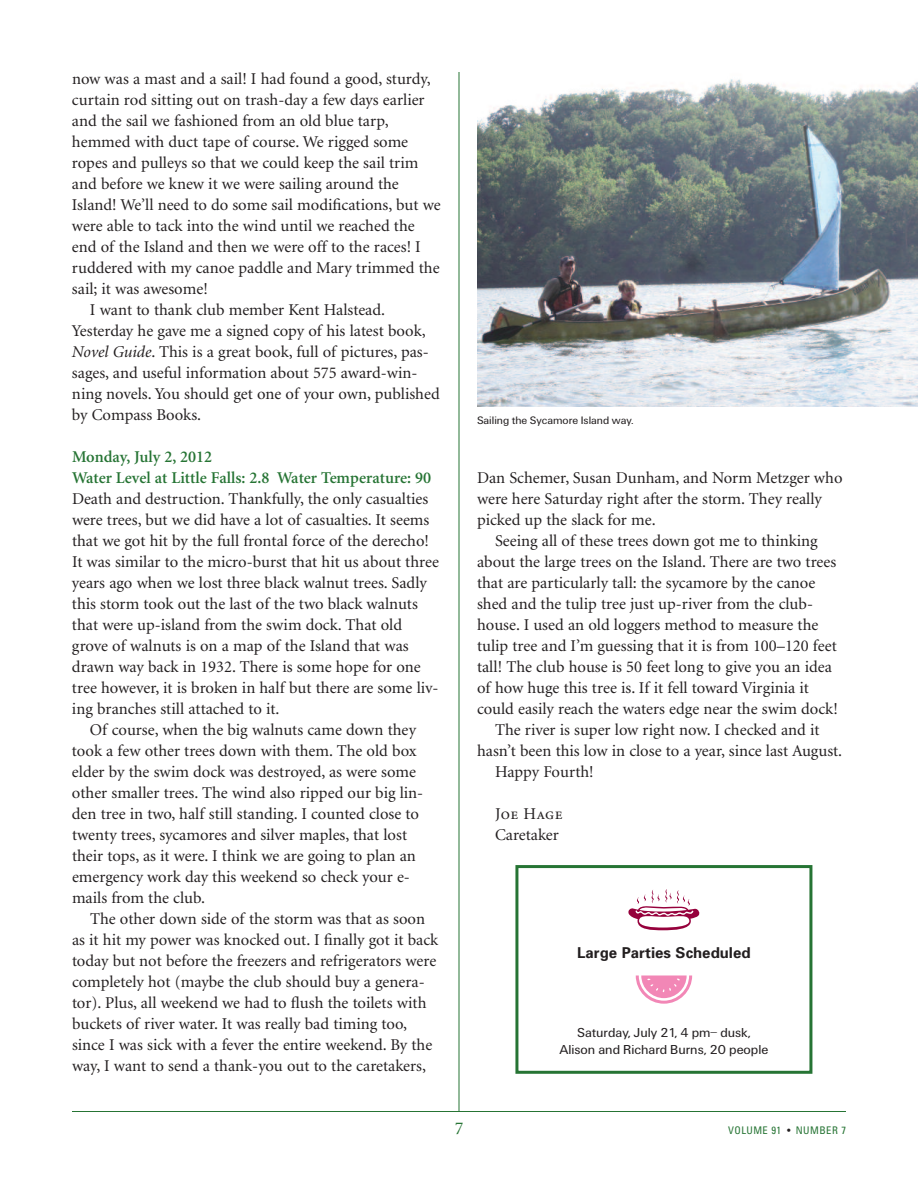
<style>
.page{position:relative;width:918px;height:1188px;background:#fff}
.page>*{position:absolute;margin:0;border:0;box-sizing:border-box;transform-origin:0 0}
.t1{font:66px "PF Food Drink";color:#f287b6}
.t2{font:54px "PF Food Drink";color:#96013c}
.t3{font:18px "Minion";color:#267434}
.t4{font:16.5px/21px "Minion";color:#231f20}
.t5{font:600 16.5px/21px "Minion";color:#267434}
.t6{font:16.5px "Minion Regular SC";letter-spacing:.025em;color:#231f20}
.t7{font:700 15px "Univers";color:#231f20}
.t8{font:13.5px/16.5px "U55";color:#231f20;text-align:center}
.t9{font:11.25px "U55";color:#231f20}
.t10{font:condensed 10.5px "Univers";letter-spacing:.045em;color:#267434}
.s1{font-style:italic}
.s2{color:#231f20}
</style>
<div class="page">
<hr style="left:459px;top:72px;width:1px;height:1040px;background:#267434">
<hr style="left:72px;top:1111px;width:774px;height:1px;background:#267434">
<img style="left:477px;top:79px;width:441px;height:327px">
<div style="left:515px;top:865px;width:297px;height:209px;border:3px solid #267434"></div>
<p class="t4" style="left:72px;top:69px;width:360px">now was a mast and a sail! I had found a good, sturdy,</p>
<p class="t4" style="left:72px;top:90px;width:354px">curtain rod sitting out on trash-day a few days earlier</p>
<p class="t4" style="left:72px;top:111px;width:318px">and the sail we fashioned from an old blue tarp,</p>
<p class="t4" style="left:72px;top:132px;width:338px">hemmed with duct tape of course. We rigged some</p>
<p class="t4" style="left:72px;top:153px;width:348px">ropes and pulleys so that we could keep the sail trim</p>
<p class="t4" style="left:72px;top:174px;width:328px">and before we knew it we were sailing around the</p>
<p class="t4" style="left:72px;top:195px;width:370px">Island! We’ll need to do some sail modifications, but we</p>
<p class="t4" style="left:72px;top:216px;width:344px">were able to tack into the wind until we reached the</p>
<p class="t4" style="left:72px;top:237px;width:350px">end of the Island and then we were off to the races! I</p>
<p class="t4" style="left:72px;top:258px;width:369px">ruddered with my canoe paddle and Mary trimmed the</p>
<p class="t4" style="left:72px;top:279px;width:137px">sail; it was awesome!</p>
<p class="t4" style="left:90px;top:300px;width:297px">I want to thank club member Kent Halstead.</p>
<p class="t4" style="left:72px;top:321px;width:355px">Yesterday he gave me a signed copy of his latest book,</p>
<p class="t4" style="left:72px;top:342px;width:358px"><span class="s1">Novel Guide</span>. This is a great book, full of pictures, pas-</p>
<p class="t4" style="left:72px;top:363px;width:347px">sages, and useful information about 575 award-win-</p>
<p class="t4" style="left:72px;top:384px;width:369px">ning novels. You should get one of your own, published</p>
<p class="t4" style="left:72px;top:405px;width:131px">by Compass Books.</p>
<p class="t5" style="left:72px;top:447px;width:361px">Monday, July 2, 2012<br>Water Level at Little Falls: 2.8 Water Temperature: 90</p>
<p class="t4" style="left:72px;top:489px;width:368px">Death and destruction. Thankfully, the only casualties were trees, but we did have a lot of casualties. It seems that we got hit by the full frontal force of the derecho!<br>It was similar to the micro-burst that hit us about three years ago when we lost three black walnut trees. Sadly this storm took out the last of the two black walnuts that were up-island from the swim dock. That old grove of walnuts is on a map of the Island that was drawn way back in 1932. There is some hope for one tree however, it is broken in half but there are some liv&shy;ing branches still attached to it.</p>
<p class="t4" style="left:72px;top:720px;width:353px;text-indent:18px">Of course, when the big walnuts came down they took a few other trees down with them. The old box elder by the swim dock was destroyed, as were some other smaller trees. The wind also ripped our big lin&shy;den tree in two, half still standing. I counted close to twenty trees, sycamores and silver maples, that lost their tops, as it were. I think we are going to plan an emergency work day this weekend so check your e&shy;mails from the club.</p>
<p class="t4" style="left:72px;top:909px;width:368px;text-indent:18px">The other down side of the storm was that as soon as it hit my power was knocked out. I finally got it back today but not before the freezers and refrigerators were completely hot (maybe the club should buy a genera&shy;tor). Plus, all weekend we had to flush the toilets with buckets of river water. It was really bad timing too, since I was sick with a fever the entire weekend. By the way, I want to send a thank-you out to the caretakers,</p>
<p class="t9" style="left:477px;top:416px;width:158px">Sailing the Sycamore Island way.</p>
<p class="t4" style="left:477px;top:468px;width:367px">Dan Schemer, Susan Dunham, and Norm Metzger who</p>
<p class="t4" style="left:477px;top:489px;width:346px">were here Saturday right after the storm. They really</p>
<p class="t4" style="left:477px;top:510px;width:180px">picked up the slack for me.</p>
<p class="t4" style="left:495px;top:531px;width:324px">Seeing all of these trees down got me to thinking</p>
<p class="t4" style="left:477px;top:552px;width:361px">about the large trees on the Island. There are two trees</p>
<p class="t4" style="left:477px;top:573px;width:340px">that are particularly tall: the sycamore by the canoe</p>
<p class="t4" style="left:477px;top:594px;width:337px">shed and the tulip tree just up-river from the club-</p>
<p class="t4" style="left:477px;top:615px;width:343px">house. I used an old loggers method to measure the</p>
<p class="t4" style="left:477px;top:636px;width:361px">tulip tree and I’m guessing that it is from 100–120 feet</p>
<p class="t4" style="left:477px;top:657px;width:356px">tall! The club house is 50 feet long to give you an idea</p>
<p class="t4" style="left:477px;top:678px;width:333px">of how huge this tree is. If it fell toward Virginia it</p>
<p class="t4" style="left:477px;top:699px;width:362px">could easily reach the waters edge near the swim dock!</p>
<p class="t4" style="left:495px;top:720px;width:326px">The river is super low right now. I checked and it</p>
<p class="t4" style="left:477px;top:741px;width:367px">hasn’t been this low in close to a year, since last August.</p>
<p class="t4" style="left:495px;top:762px;width:100px">Happy Fourth!</p>
<p class="t6" style="left:495px;top:807px;width:69px">Joe Hage</p>
<p class="t4" style="left:495px;top:825px;width:65px">Caretaker</p>
<h2 class="t2" style="left:625px;top:880px;width:79px">d</h2>
<p class="t7" style="left:577px;top:947px;width:175px">Large Parties Scheduled</p>
<h1 class="t1" style="left:635px;top:941px;width:60px">w</h1>
<p class="t8" style="left:559px;top:1025px;width:210px">Saturday, July 21, 4 pm– dusk,<br>Alison and Richard Burns, 20 people</p>
<p class="t3" style="left:455px;top:1121px;width:10px">7</p>
<p class="t10" style="left:728px;top:1126px;width:119px">VOLUME 91 <span class="s2">•</span> NUMBER 7</p>
</div>
